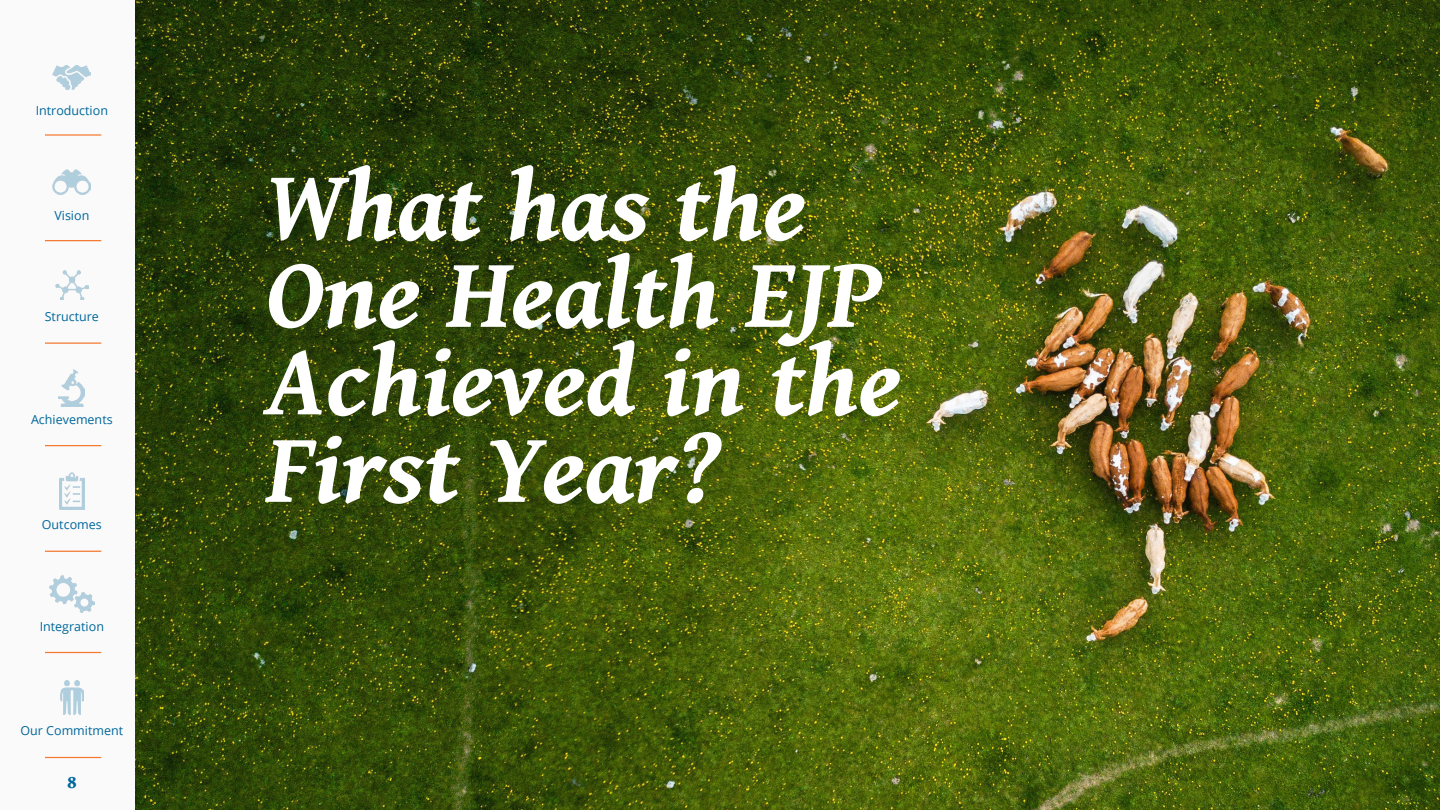
<style>
.page{position:relative;width:1440px;height:810px;background:#fff}
.page>*{position:absolute;margin:0;border:0;box-sizing:border-box;transform-origin:0 0}
.t1{font:italic 700 100px/87.5px "Gentium Book Basic";color:#fff}
.t2{font:700 18.75px "Gentium Book Basic";color:#00679c}
.t3{font:12.5px "Open Sans";color:#00679c}
</style>
<div class="page">
<div style="left:0;top:0;width:146px;height:810px;background:#fafafa"></div>
<img style="left:53px;top:65px;width:38px;height:24px">
<img style="left:53px;top:169px;width:38px;height:26px">
<img style="left:56px;top:270px;width:32px;height:30px">
<img style="left:59px;top:370px;width:26px;height:37px">
<img style="left:59px;top:473px;width:26px;height:37px">
<img style="left:50px;top:576px;width:44px;height:37px">
<img style="left:61px;top:680px;width:22px;height:35px">
<img style="left:136px;top:1px;width:1303px;height:808px">
<hr style="left:45px;top:134px;width:56px;height:2px;background:#f47931">
<hr style="left:45px;top:240px;width:56px;height:1px;background:#f47931">
<hr style="left:45px;top:342px;width:56px;height:2px;background:#f47931">
<hr style="left:45px;top:445px;width:56px;height:1px;background:#f47931">
<hr style="left:45px;top:551px;width:56px;height:1px;background:#f47931">
<hr style="left:45px;top:652px;width:56px;height:1px;background:#f47931">
<hr style="left:45px;top:757px;width:56px;height:1px;background:#f47931">
<p class="t3" style="left:36px;top:101px;width:74px">Introduction</p>
<p class="t3" style="left:54px;top:206px;width:36px">Vision</p>
<p class="t3" style="left:45px;top:308px;width:56px">Structure</p>
<p class="t3" style="left:31px;top:411px;width:83px">Achievements</p>
<p class="t3" style="left:42px;top:516px;width:61px">Outcomes</p>
<p class="t3" style="left:40px;top:618px;width:66px">Integration</p>
<p class="t3" style="left:21px;top:722px;width:104px">Our Commitment</p>
<h2 class="t2" style="left:67px;top:768px;width:11px">8</h2>
<h1 class="t1" style="left:265px;top:159px;width:637px">What has the<br>One Health EJP<br>Achieved in the<br>First Year?</h1>
</div>
